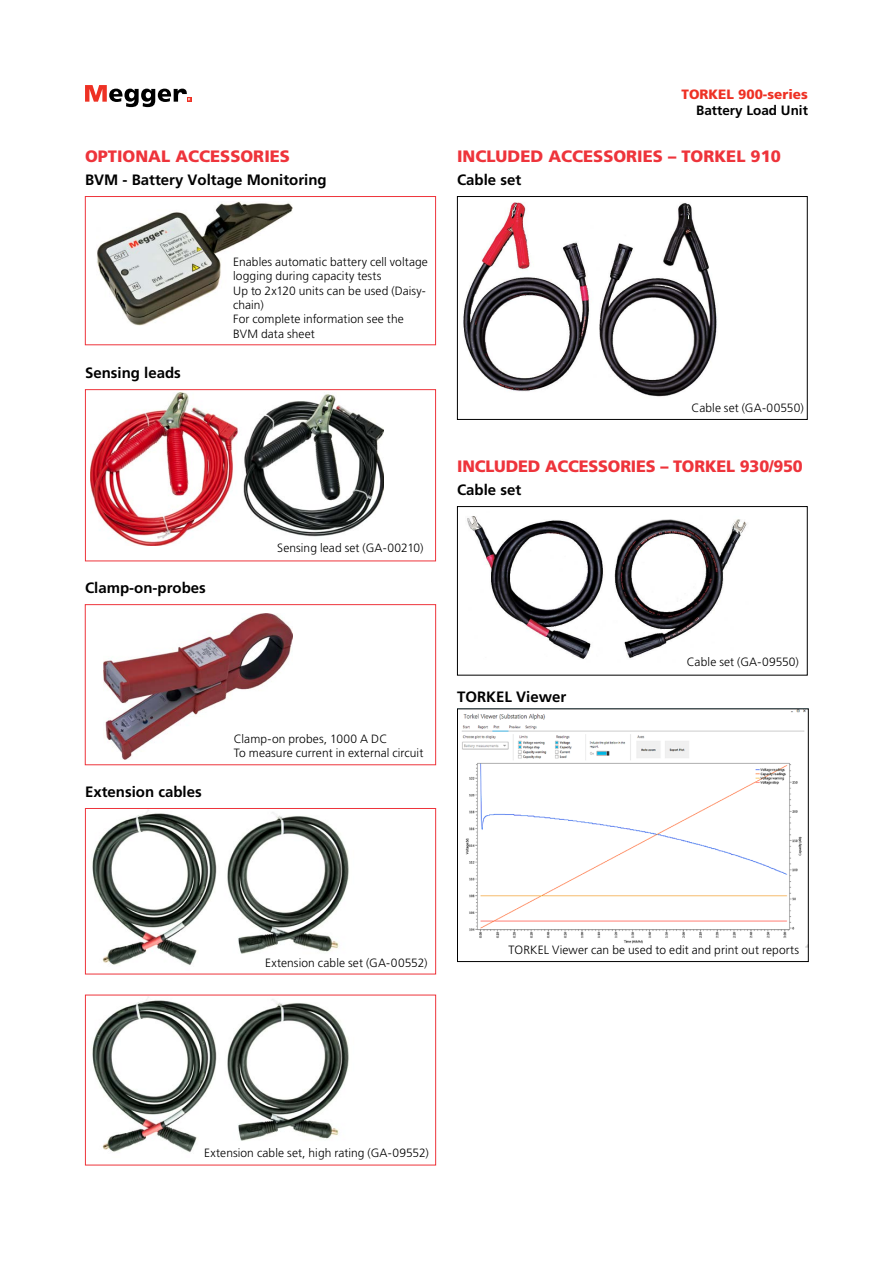
<style>
.page{position:relative;width:893px;height:1263px;background:#fff}
.page>*{position:absolute;margin:0;border:0;box-sizing:border-box;transform-origin:0 0}
.t1{font:900 16.5px "Frutiger LT Std";color:#ee343b}
.t2{font:700 15px "Frutiger LT Std";color:#000}
.t3{font:900 13.5px "Frutiger LT Std";color:#ee3124}
.t4{font:700 13.5px "Frutiger LT Std";color:#000}
.t5{font:300 12px/14.4px "Frutiger LT Std";letter-spacing:.005em;color:#000}
</style>
<div class="page">
<svg style="left:85px;top:85px;width:106px;height:22px"></svg>
<img style="left:97px;top:202px;width:195px;height:123px">
<div style="left:85px;top:196px;width:351px;height:149px;border:1px solid #ee343b"></div>
<img style="left:90px;top:393px;width:293px;height:153px">
<div style="left:85px;top:389px;width:351px;height:172px;border:1px solid #ee343b"></div>
<img style="left:103px;top:614px;width:190px;height:146px">
<div style="left:85px;top:604px;width:351px;height:161px;border:1px solid #ee343b"></div>
<img style="left:92px;top:810px;width:257px;height:155px">
<div style="left:85px;top:808px;width:351px;height:166px;border:1px solid #ee343b"></div>
<img style="left:92px;top:997px;width:257px;height:155px">
<div style="left:85px;top:995px;width:351px;height:170px;border:1px solid #ee343b"></div>
<img style="left:463px;top:202px;width:255px;height:195px">
<div style="left:457px;top:196px;width:350px;height:224px;border:1px solid #000"></div>
<img style="left:467px;top:516px;width:280px;height:143px">
<div style="left:457px;top:506px;width:351px;height:169px;border:1px solid #000"></div>
<img style="left:462px;top:710px;width:345px;height:238px">
<div style="left:457px;top:708px;width:352px;height:254px;border:1px solid #000"></div>
<h1 class="t1" style="left:85px;top:146px;width:206px">OPTIONAL ACCESSORIES</h1>
<p class="t2" style="left:85px;top:171px;width:243px">BVM - Battery Voltage Monitoring</p>
<p class="t2" style="left:85px;top:364px;width:97px">Sensing leads</p>
<p class="t5" style="left:233px;top:255px;width:196px">Enables automatic battery cell voltage logging during capacity tests<br>Up to 2x120 units can be used (Daisy&shy;chain)<br>For complete information see the<br>BVM data sheet</p>
<p class="t2" style="left:85px;top:579px;width:122px">Clamp-on-probes</p>
<p class="t5" style="left:277px;top:541px;width:148px">Sensing lead set (GA-00210)</p>
<p class="t2" style="left:85px;top:783px;width:118px">Extension cables</p>
<p class="t5" style="left:234px;top:732px;width:191px">Clamp-on probes, 1000 A DC<br>To measure current in external circuit</p>
<p class="t3" style="left:681px;top:86px;width:128px">TORKEL 900-series</p>
<p class="t4" style="left:696px;top:102px;width:113px">Battery Load Unit</p>
<h1 class="t1" style="left:457px;top:146px;width:325px">INCLUDED ACCESSORIES – TORKEL 910</h1>
<p class="t2" style="left:457px;top:171px;width:66px">Cable set</p>
<p class="t5" style="left:691px;top:400px;width:114px">Cable set (GA-00550)</p>
<h1 class="t1" style="left:457px;top:456px;width:347px">INCLUDED ACCESSORIES – TORKEL 930/950</h1>
<p class="t2" style="left:457px;top:481px;width:66px">Cable set</p>
<p class="t2" style="left:457px;top:687px;width:111px">TORKEL Viewer</p>
<p class="t5" style="left:687px;top:655px;width:114px">Cable set (GA-09550)</p>
<p class="t5" style="left:265px;top:955px;width:164px">Extension cable set (GA-00552)</p>
<p class="t5" style="left:509px;top:942px;width:292px">TORKEL Viewer can be used to edit and print out reports</p>
<p class="t5" style="left:204px;top:1146px;width:226px">Extension cable set, high rating (GA-09552)</p>
</div>
